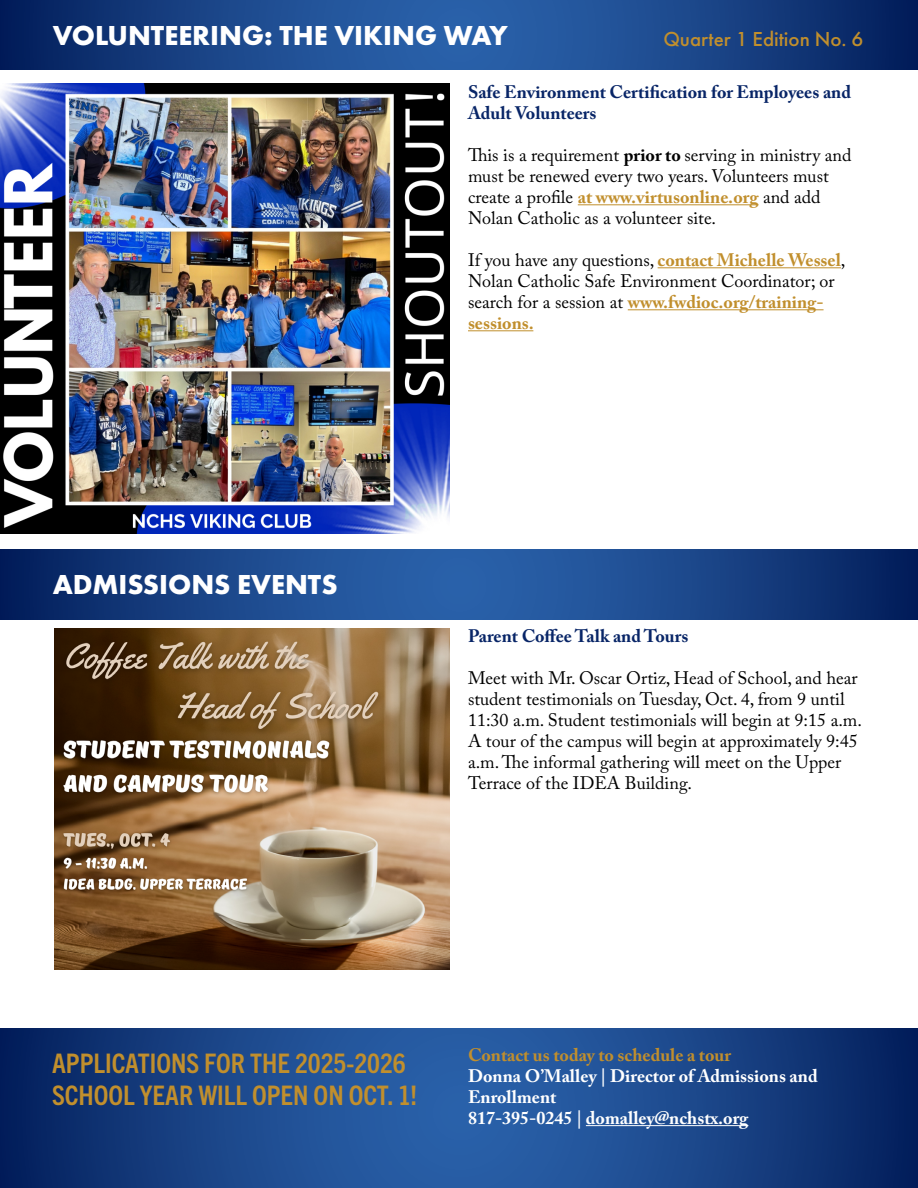
<style>
.page{position:relative;width:918px;height:1188px;background:#fff}
.page>*{position:absolute;margin:0;border:0;box-sizing:border-box;transform-origin:0 0}
.t1{font:700 28.5px "Futura PT";color:#fff}
.t2{font:700 condensed 27px/32.4px "Trade Gothic Next LT Pro";color:#c18f2d}
.t3{font:500 21px "Futura PT";color:#c18f2d}
.t4{font:18px/21px "Adobe Caslon Pro";color:#000}
.t5{font:700 18px/21px "Adobe Caslon Pro";color:#082567}
.t6{font:700 18px/21px "Adobe Caslon Pro";color:#fff}
.t7{font:700 18px "Adobe Caslon Pro";color:#c18f2d}
.s1{font-weight:700}
.s2{font-weight:700;color:#c18f2d}
</style>
<div class="page">
<svg style="left:0;top:1028px;width:918px;height:160px;background:#194487"></svg>
<svg style="left:0;top:0;width:918px;height:70px;background:#194487"></svg>
<svg style="left:0;top:549px;width:918px;height:70px;background:#194487"></svg>
<hr style="left:578px;top:204px;width:180px;height:1px;background:#c18f2d">
<hr style="left:658px;top:267px;width:183px;height:1px;background:#c18f2d">
<hr style="left:628px;top:309px;width:196px;height:1px;background:#c18f2d">
<hr style="left:468px;top:330px;width:65px;height:1px;background:#c18f2d">
<hr style="left:586px;top:1125px;width:162px;height:1px;background:#fff">
<img style="left:0;top:83px;width:450px;height:450px">
<img style="left:54px;top:629px;width:395px;height:341px">
<h1 class="t1" style="left:53px;top:17px;width:457px">VOLUNTEERING: THE VIKING WAY</h1>
<p class="t3" style="left:663px;top:26px;width:202px">Quarter 1 Edition No. 6</p>
<h1 class="t1" style="left:53px;top:566px;width:286px">ADMISSIONS EVENTS</h1>
<p class="t5" style="left:468px;top:81px;width:385px">Safe Environment Certification for Employees and<br>Adult Volunteers</p>
<p class="t4" style="left:468px;top:144px;width:385px">This is a requirement <span class="s1">prior to</span> serving in ministry and must be renewed every two years. Volunteers must create a profile <span class="s2">at www.virtusonline.org</span> and add Nolan Catholic as a volunteer site.</p>
<p class="t4" style="left:468px;top:249px;width:379px">If you have any questions, <span class="s2">contact Michelle Wessel</span>, Nolan Catholic Safe Environment Coordinator; or search for a session at <span class="s2">www.fwdioc.org/training&shy;sessions.</span></p>
<p class="t5" style="left:468px;top:625px;width:222px">Parent Coffee Talk and Tours</p>
<p class="t4" style="left:468px;top:667px;width:396px">Meet with Mr. Oscar Ortiz, Head of School, and hear student testimonials on Tuesday, Oct. 4, from 9 until 11:30 a.m. Student testimonials will begin at 9:15 a.m.<br>A tour of the campus will begin at approximately 9:45 a.m. The informal gathering will meet on the Upper Terrace of the IDEA Building.</p>
<h2 class="t2" style="left:52px;top:1045px;width:367px">APPLICATIONS FOR THE 2025-2026<br>SCHOOL YEAR WILL OPEN ON OCT. 1!</h2>
<p class="t7" style="left:468px;top:1044px;width:264px">Contact us today to schedule a tour</p>
<p class="t6" style="left:468px;top:1065px;width:351px">Donna O’Malley | Director of Admissions and<br>Enrollment<br>817-395-0245 | domalley@nchstx.org</p>
</div>
